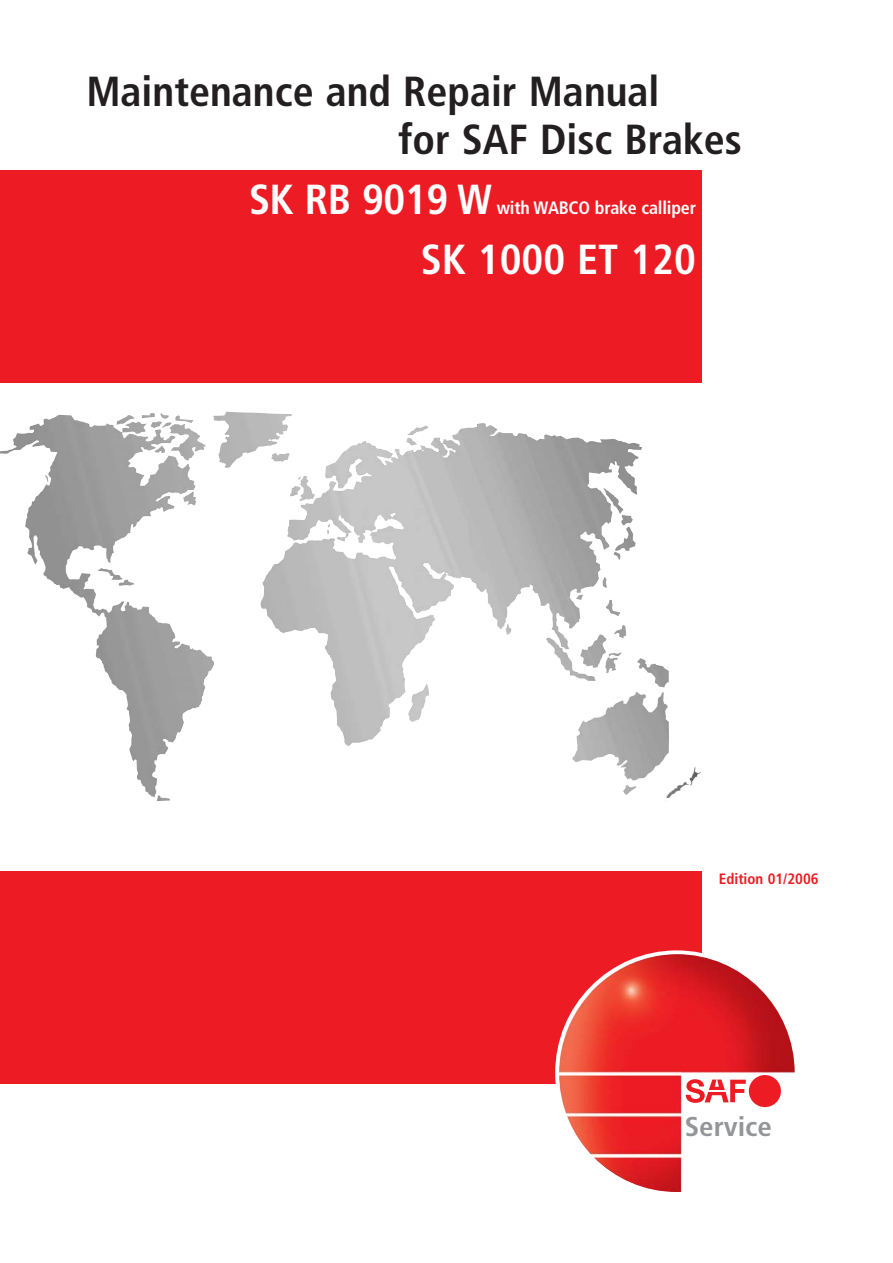
<style>
.page{position:relative;width:893px;height:1263px;background:#fff}
.page>*{position:absolute;margin:0;border:0;box-sizing:border-box;transform-origin:0 0}
.t1{font:700 condensed 42px/47.5px "Frutiger";color:#231f20}
.t2{font:700 condensed 42px "Frutiger";color:#fff}
.t3{font:700 condensed 27.15px "Frutiger";color:#939598;scale:1.07 1}
.t4{font:700 condensed 18px "Frutiger";letter-spacing:-.01em;color:#fff}
.t5{font:700 condensed 15px "Frutiger";color:#ed1c24}
</style>
<div class="page">
<svg style="left:0;top:411px;width:642px;height:390px"></svg>
<img style="left:157px;top:637px;width:544px;height:164px">
<div style="left:0;top:170px;width:701px;height:213px;background:#ed1c24"></div>
<div style="left:0;top:871px;width:701px;height:213px;background:#ed1c24"></div>
<svg style="left:555px;top:950px;width:240px;height:242px"></svg>
<p class="t1" style="left:398px;top:71px;width:345px;text-indent:-312px">Maintenance and Repair Manual<br>for SAF Disc Brakes</p>
<p class="t2" style="left:249px;top:182px;width:244px">SK RB 9019 W</p>
<p class="t4" style="left:496px;top:200px;width:201px">with WABCO brake calliper</p>
<p class="t2" style="left:421px;top:242px;width:277px">SK 1000 ET 120</p>
<p class="t5" style="left:719px;top:873px;width:101px">Edition 01/2006</p>
<p class="t3" style="left:684px;top:1116px;width:83px">Service</p>
</div>
